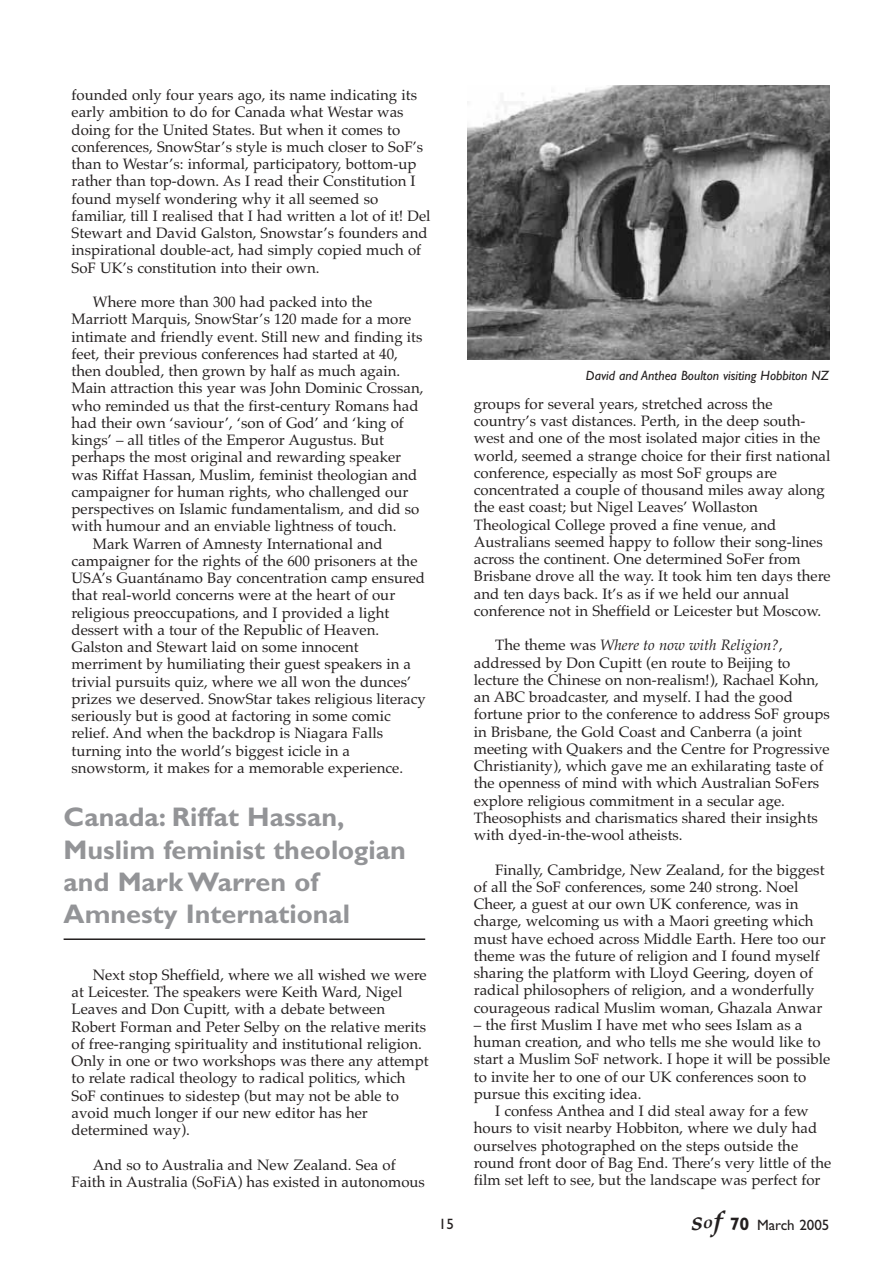
<style>
.page{position:relative;width:893px;height:1263px;background:#fff}
.page>*{position:absolute;margin:0;border:0;box-sizing:border-box;transform-origin:0 0}
.t1{font:700 27px/32.4px "Gill Sans";color:#939497}
.t2{font:15px/17.2px "Palatino";color:#231f1f}
.t3{font:15px "Gill Sans";color:#231f1f}
.t4{font:italic 13.5px "Gill Sans";color:#231f1f}
.s1{font-style:italic}
.s2{font-family:"Palatino";font-weight:700;font-style:italic;font-size:27px}
.s3{font-family:"Palatino";font-weight:700;font-style:italic;font-size:18px}
.s4{font-weight:700;font-size:18px}
</style>
<div class="page">
<hr style="left:64px;top:938px;width:361px;height:2px;background:#231f1f">
<img style="left:468px;top:85px;width:361px;height:274px">
<p class="t2" style="left:72px;top:88px;width:360px">founded only four years ago, its name indicating its early ambition to do for Canada what Westar was doing for the United States. But when it comes to conferences, SnowStar’s style is much closer to SoF’s than to Westar’s: informal, participatory, bottom-up rather than top-down. As I read their Constitution I found myself wondering why it all seemed so familiar, till I realised that I had written a lot of it! Del Stewart and David Galston, Snowstar’s founders and inspirational double-act, had simply copied much of SoF UK’s constitution into their own.</p>
<p class="t2" style="left:93px;top:295px;width:281px">Where more than 300 had packed into the</p>
<p class="t2" style="left:72px;top:312px;width:341px">Marriott Marquis, SnowStar’s 120 made for a more</p>
<p class="t2" style="left:72px;top:330px;width:352px">intimate and friendly event. Still new and finding its</p>
<p class="t2" style="left:72px;top:347px;width:328px">feet, their previous conferences had started at 40,</p>
<p class="t2" style="left:72px;top:364px;width:330px">then doubled, then grown by half as much again.</p>
<p class="t2" style="left:72px;top:381px;width:353px">Main attraction this year was John Dominic Crossan,</p>
<p class="t2" style="left:72px;top:399px;width:348px">who reminded us that the first-century Romans had</p>
<p class="t2" style="left:72px;top:416px;width:334px">had their own ‘saviour’, ‘son of God’ and ‘king of</p>
<p class="t2" style="left:72px;top:433px;width:314px">kings’ – all titles of the Emperor Augustus. But</p>
<p class="t2" style="left:72px;top:450px;width:331px">perhaps the most original and rewarding speaker</p>
<p class="t2" style="left:72px;top:468px;width:347px">was Riffat Hassan, Muslim, feminist theologian and</p>
<p class="t2" style="left:72px;top:485px;width:338px">campaigner for human rights, who challenged our</p>
<p class="t2" style="left:72px;top:502px;width:349px">perspectives on Islamic fundamentalism, and did so</p>
<p class="t2" style="left:72px;top:519px;width:326px">with humour and an enviable lightness of touch.</p>
<p class="t2" style="left:93px;top:537px;width:291px">Mark Warren of Amnesty International and</p>
<p class="t2" style="left:72px;top:554px;width:347px">campaigner for the rights of the 600 prisoners at the</p>
<p class="t2" style="left:72px;top:571px;width:355px">USA’s Guantánamo Bay concentration camp ensured</p>
<p class="t2" style="left:72px;top:588px;width:325px">that real-world concerns were at the heart of our</p>
<p class="t2" style="left:72px;top:606px;width:319px">religious preoccupations, and I provided a light</p>
<p class="t2" style="left:72px;top:623px;width:309px">dessert with a tour of the Republic of Heaven.</p>
<p class="t2" style="left:72px;top:640px;width:289px">Galston and Stewart laid on some innocent</p>
<p class="t2" style="left:72px;top:657px;width:341px">merriment by humiliating their guest speakers in a</p>
<p class="t2" style="left:72px;top:675px;width:341px">trivial pursuits quiz, where we all won the dunces’</p>
<p class="t2" style="left:72px;top:692px;width:355px">prizes we deserved. SnowStar takes religious literacy</p>
<p class="t2" style="left:72px;top:709px;width:321px">seriously but is good at factoring in some comic</p>
<p class="t2" style="left:72px;top:726px;width:313px">relief. And when the backdrop is Niagara Falls</p>
<p class="t2" style="left:72px;top:744px;width:280px">turning into the world’s biggest icicle in a</p>
<p class="t2" style="left:72px;top:761px;width:333px">snowstorm, it makes for a memorable experience.</p>
<h1 class="t1" style="left:64px;top:804px;width:344px">Canada: Riffat Hassan,<br>Muslim feminist theologian and Mark Warren of<br>Amnesty International</h1>
<p class="t2" style="left:72px;top:968px;width:359px;text-indent:21px">Next stop Sheffield, where we all wished we were at Leicester. The speakers were Keith Ward, Nigel Leaves and Don Cupitt, with a debate between Robert Forman and Peter Selby on the relative merits of free-ranging spirituality and institutional religion.<br>Only in one or two workshops was there any attempt to relate radical theology to radical politics, which SoF continues to sidestep (but may not be able to avoid much longer if our new editor has her determined way).</p>
<p class="t2" style="left:72px;top:1158px;width:355px;text-align:center">And so to Australia and New Zealand. Sea of<br>Faith in Australia (SoFiA) has existed in autonomous</p>
<p class="t4" style="left:586px;top:371px;width:244px">David and Anthea Boulton visiting Hobbiton NZ</p>
<p class="t2" style="left:474px;top:397px;width:358px">groups for several years, stretched across the country’s vast distances. Perth, in the deep south&shy;west and one of the most isolated major cities in the world, seemed a strange choice for their first national conference, especially as most SoF groups are concentrated a couple of thousand miles away along the east coast; but Nigel Leaves’ Wollaston Theological College proved a fine venue, and Australians seemed happy to follow their song-lines across the continent. One determined SoFer from Brisbane drove all the way. It took him ten days there and ten days back. It’s as if we held our annual conference not in Sheffield or Leicester but Moscow.</p>
<p class="t2" style="left:474px;top:638px;width:357px;text-indent:21px">The theme was <span class="s1">Where to now with Religion?</span>, addressed by Don Cupitt (en route to Beijing to lecture the Chinese on non-realism!), Rachael Kohn, an ABC broadcaster, and myself. I had the good fortune prior to the conference to address SoF groups in Brisbane, the Gold Coast and Canberra (a joint meeting with Quakers and the Centre for Progressive Christianity), which gave me an exhilarating taste of the openness of mind with which Australian SoFers explore religious commitment in a secular age.<br>Theosophists and charismatics shared their insights with dyed-in-the-wool atheists.</p>
<p class="t2" style="left:474px;top:863px;width:353px;text-indent:21px">Finally, Cambridge, New Zealand, for the biggest of all the SoF conferences, some 240 strong. Noel Cheer, a guest at our own UK conference, was in charge, welcoming us with a Maori greeting which must have echoed across Middle Earth. Here too our theme was the future of religion and I found myself sharing the platform with Lloyd Geering, doyen of radical philosophers of religion, and a wonderfully courageous radical Muslim woman, Ghazala Anwar</p>
<p class="t2" style="left:474px;top:1018px;width:358px">– the first Muslim I have met who sees Islam as a human creation, and who tells me she would like to start a Muslim SoF network. I hope it will be possible to invite her to one of our UK conferences soon to pursue this exciting idea.</p>
<p class="t2" style="left:474px;top:1104px;width:359px;text-indent:21px">I confess Anthea and I did steal away for a few hours to visit nearby Hobbiton, where we duly had ourselves photographed on the steps outside the round front door of Bag End. There’s very little of the film set left to see, but the landscape was perfect for</p>
<p class="t3" style="left:439px;top:1219px;width:16px">15</p>
<p class="t3" style="left:691px;top:1219px;width:140px"><span class="s2">s</span><span class="s3">o</span><span class="s2">f</span> <span class="s4">70</span> March 2005</p>
</div>
